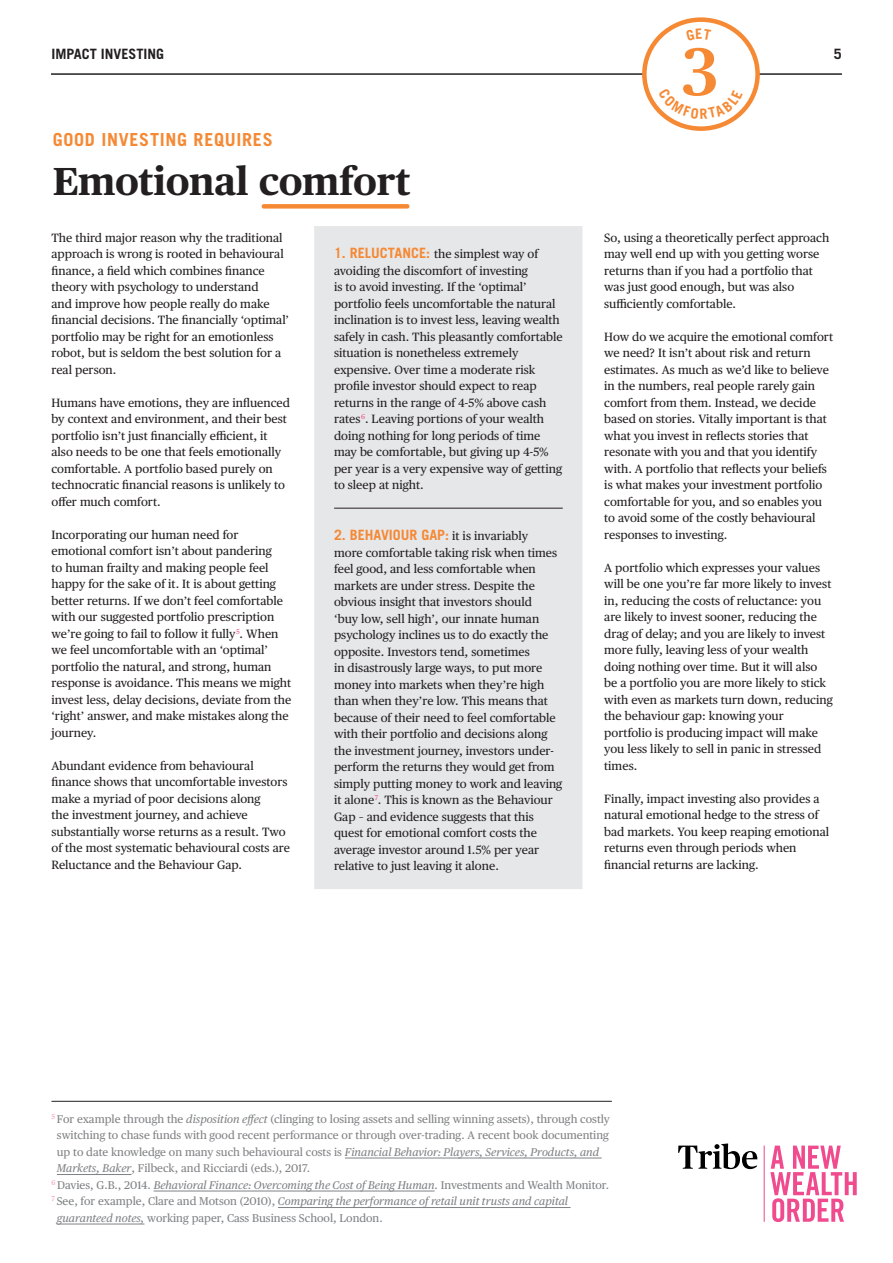
<style>
.page{position:relative;width:893px;height:1263px;background:#fff}
.page>*{position:absolute;margin:0;border:0;box-sizing:border-box;transform-origin:0 0}
.Name{font:600 67.2px "Publico Text";color:#f58934}
.t1{font:700 39px "Publico Text";letter-spacing:-.01em;color:#231f20}
.Pink_Subhead{font:700 18px "Trade Gothic LT Pro";letter-spacing:.04em;color:#f58934}
.Body_copy{font:700 14.25px "Trade Gothic LT Pro";color:#f58934}
.t2{font:700 14.25px "Trade Gothic LT Pro";color:#231f20}
.Body_copy-2{font:12px/16.5px "Publico Text";color:#231f20}
.Name-2{font:12px/16.5px "Publico Text";color:#231f20}
.t3{font:11.25px/16.5px "Publico Text";color:#808285}
.t4{font:italic 11.25px "Publico Text";color:#808285}
.s1{font-family:"Trade Gothic LT Pro";font-weight:700;font-size:14.25px;color:#f58934}
.s2{font-family:"Publico Text";font-weight:400;font-size:12px;color:#231f20}
.s3{font-style:italic}
.s4{font-style:normal}
</style>
<div class="page">
<hr style="left:51px;top:73px;width:791px;height:2px;background:#231f20">
<div style="left:314px;top:226px;width:268px;height:663px;background:#e6e7e9"></div>
<div style="left:264px;top:204px;width:143px;height:5px;background:#f58934"></div>
<svg style="left:678px;top:1143px;width:79px;height:26px"></svg>
<svg style="left:764px;top:1145px;width:93px;height:77px"></svg>
<hr style="left:52px;top:1101px;width:560px;height:1px;background:#231f20">
<hr style="left:345px;top:1158px;width:257px;height:1px;background:#808285">
<hr style="left:57px;top:1174px;width:75px;height:1px;background:#808285">
<hr style="left:154px;top:1191px;width:281px;height:1px;background:#808285">
<hr style="left:278px;top:1207px;width:293px;height:1px;background:#808285">
<hr style="left:57px;top:1224px;width:87px;height:1px;background:#808285">
<div style="left:644px;top:20px;width:114px;height:109px;background:#fff;border-radius:50%"></div>
<div style="left:642px;top:17px;width:118px;height:114px;border:4px solid #f58934;border-radius:50%"></div>
<hr style="left:334px;top:508px;width:228px;height:1px;background:#231f20">
<svg style="left:658px;top:106px;width:85px;height:13px"></svg>
<p class="Name" style="left:682px;top:20px;width:39px">3</p>
<p class="t2" style="left:51px;top:45px;width:114px">IMPACT INVESTING</p>
<p class="t2" style="left:834px;top:45px;width:9px">5</p>
<p class="Pink_Subhead" style="left:53px;top:129px;width:221px">GOOD INVESTING REQUIRES</p>
<p class="t1" style="left:53px;top:151px;width:359px">Emotional comfort</p>
<p class="Body_copy-2" style="left:51px;top:229px;width:239px">The third major reason why the traditional approach is wrong is rooted in behavioural finance, a field which combines finance theory with psychology to understand<br>and improve how people really do make financial decisions. The financially ‘optimal’ portfolio may be right for an emotionless robot, but is seldom the best solution for a real person.</p>
<p class="Body_copy-2" style="left:51px;top:394px;width:240px">Humans have emotions, they are influenced by context and environment, and their best portfolio isn’t just financially efficient, it also needs to be one that feels emotionally comfortable. A portfolio based purely on technocratic financial reasons is unlikely to offer much comfort.</p>
<p class="Body_copy-2" style="left:51px;top:526px;width:241px">Incorporating our human need for emotional comfort isn’t about pandering<br>to human frailty and making people feel happy for the sake of it. It is about getting better returns. If we don’t feel comfortable with our suggested portfolio prescription we’re going to fail to follow it fully<sup>5</sup>. When we feel uncomfortable with an ‘optimal’ portfolio the natural, and strong, human response is avoidance. This means we might invest less, delay decisions, deviate from the ‘right’ answer, and make mistakes along the journey.</p>
<p class="Body_copy-2" style="left:51px;top:757px;width:240px">Abundant evidence from behavioural finance shows that uncomfortable investors make a myriad of poor decisions along<br>the investment journey, and achieve substantially worse returns as a result. Two of the most systematic behavioural costs are Reluctance and the Behaviour Gap.</p>
<p class="Name-2" style="left:334px;top:245px;width:230px"><span class="s1">1. RELUCTANCE:</span> the simplest way of avoiding the discomfort of investing<br>is to avoid investing. If the ‘optimal’ portfolio feels uncomfortable the natural inclination is to invest less, leaving wealth safely in cash. This pleasantly comfortable situation is nonetheless extremely expensive. Over time a moderate risk profile investor should expect to reap returns in the range of 4-5% above cash rates<sup>6</sup>. Leaving portions of your wealth doing nothing for long periods of time may be comfortable, but giving up 4-5% per year is a very expensive way of getting to sleep at night.</p>
<p class="Body_copy" style="left:334px;top:526px;width:196px">2. BEHAVIOUR GAP: <span class="s2">it is invariably</span></p>
<p class="Body_copy-2" style="left:334px;top:543px;width:230px">more comfortable taking risk when times feel good, and less comfortable when markets are under stress. Despite the obvious insight that investors should<br>‘buy low, sell high’, our innate human psychology inclines us to do exactly the opposite. Investors tend, sometimes<br>in disastrously large ways, to put more money into markets when they’re high than when they’re low. This means that because of their need to feel comfortable with their portfolio and decisions along the investment journey, investors under&shy;perform the returns they would get from simply putting money to work and leaving it alone<sup>7</sup>. This is known as the Behaviour Gap – and evidence suggests that this quest for emotional comfort costs the average investor around 1.5% per year relative to just leaving it alone.</p>
<p class="Body_copy-2" style="left:604px;top:229px;width:227px">So, using a theoretically perfect approach may well end up with you getting worse returns than if you had a portfolio that was just good enough, but was also sufficiently comfortable.</p>
<p class="Body_copy-2" style="left:604px;top:328px;width:230px">How do we acquire the emotional comfort we need? It isn’t about risk and return estimates. As much as we’d like to believe in the numbers, real people rarely gain comfort from them. Instead, we decide based on stories. Vitally important is that what you invest in reflects stories that resonate with you and that you identify with. A portfolio that reflects your beliefs is what makes your investment portfolio comfortable for you, and so enables you to avoid some of the costly behavioural responses to investing.</p>
<p class="Body_copy-2" style="left:604px;top:559px;width:230px">A portfolio which expresses your values will be one you’re far more likely to invest in, reducing the costs of reluctance: you are likely to invest sooner, reducing the drag of delay; and you are likely to invest more fully, leaving less of your wealth doing nothing over time. But it will also be a portfolio you are more likely to stick with even as markets turn down, reducing the behaviour gap: knowing your portfolio is producing impact will make you less likely to sell in panic in stressed times.</p>
<p class="Body_copy-2" style="left:604px;top:790px;width:226px">Finally, impact investing also provides a natural emotional hedge to the stress of bad markets. You keep reaping emotional returns even through periods when financial returns are lacking.</p>
<p class="t3" style="left:57px;top:1110px;width:554px;text-indent:-5px"><sup>5</sup> For example through the <span class="s3">disposition effect</span> (clinging to losing assets and selling winning assets), through costly switching to chase funds with good recent performance or through over-trading. A recent book documenting up to date knowledge on many such behavioural costs is <span class="s3">Financial Behavior: Players, Services, Products, and Markets, Baker</span>, Filbeck, and Ricciardi (eds.), 2017.</p>
<p class="t4" style="left:51px;top:1176px;width:559px"><sup>6</sup> <span class="s4">Davies, G.B., 2014.</span> Behavioral Finance: Overcoming the Cost of Being Human<span class="s4">. Investments and Wealth Monitor.</span></p>
<p class="t3" style="left:57px;top:1192px;width:513px;text-indent:-5px"><sup>7</sup> See, for example, Clare and Motson (2010), <span class="s3">Comparing the performance of retail unit trusts and capital guaranteed notes,</span> working paper, Cass Business School, London.</p>
</div>
